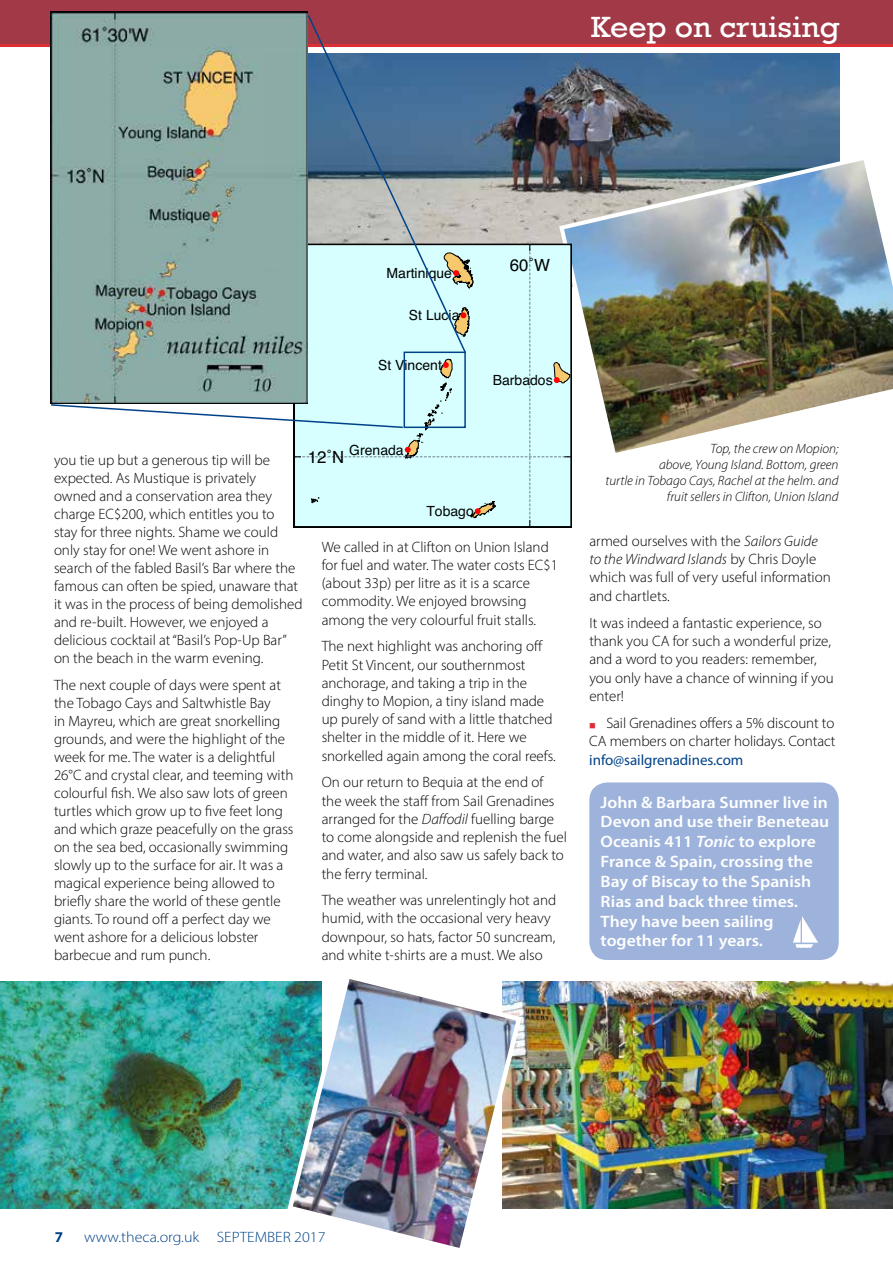
<style>
.page{position:relative;width:893px;height:1263px;background:#fff}
.page>*{position:absolute;margin:0;border:0;box-sizing:border-box;transform-origin:0 0}
.t1{font:30px "Rockwell";color:#fff;scale:1.07 1}
.t2{font:16.8px "Helvetica";color:#000}
.t3{font:600 16.5px/19.8px "Myriad Pro";color:#fff;scale:1.07 1}
.t4{font:300 15px/18px "Myriad Pro";color:#000}
.t5{font:300 15px "Myriad Pro";color:#004288;scale:1.07 1}
.t6{font:15px "Myriad Pro";letter-spacing:-.005em;color:#004288}
.t7{font:700 15px "Myriad Pro";color:#004288}
.t8{font:13.95px "Helvetica";color:#000}
.t9{font:italic 300 13.5px/16.2px "Myriad Pro";color:#000;text-align:right}
.s1{font-style:italic}
.s2{color:#dc2f34}
</style>
<div class="page">
<svg style="left:0;top:43px;width:893px;height:4px;background:#cd3138"></svg>
<div style="left:0;top:0;width:893px;height:43px;background:#a23947"></div>
<img style="left:524px;top:981px;width:369px;height:228px">
<img style="left:1px;top:981px;width:284px;height:228px">
<img style="left:285px;top:979px;width:239px;height:269px">
<img style="left:467px;top:54px;width:373px;height:190px">
<img style="left:557px;top:153px;width:336px;height:300px">
<img style="left:51px;top:12px;width:256px;height:232px">
<svg style="left:306px;top:14px;width:161px;height:230px;background:#777e94"></svg>
<svg style="left:50px;top:244px;width:521px;height:283px"></svg>
<div style="left:589px;top:782px;width:250px;height:178px;background:#9eb3db;border-radius:18px"></div>
<svg style="left:793px;top:916px;width:25px;height:32px"></svg>
<h1 class="t1" style="left:591px;top:9px;width:234px">Keep on cruising</h1>
<p class="t8" style="left:387px;top:262px;width:67px">Martinique</p>
<p class="t8" style="left:409px;top:305px;width:52px">St Lucia</p>
<p class="t8" style="left:378px;top:354px;width:65px">St Vincent</p>
<p class="t2" style="left:510px;top:252px;width:42px">60˚W</p>
<p class="t8" style="left:493px;top:369px;width:61px">Barbados</p>
<p class="t4" style="left:54px;top:451px;width:250px">you tie up but a generous tip will be expected. As Mustique is privately<br>owned and a conservation area they charge EC$200, which entitles you to<br>stay for three nights. Shame we could only stay for one! We went ashore in search of the fabled Basil’s Bar where the famous can often be spied, unaware that it was in the process of being demolished and re-built. However, we enjoyed a delicious cocktail at “Basil’s Pop-Up Bar” on the beach in the warm evening.</p>
<p class="t4" style="left:54px;top:676px;width:241px">The next couple of days were spent at the Tobago Cays and Saltwhistle Bay<br>in Mayreu, which are great snorkelling grounds, and were the highlight of the week for me. The water is a delightful 26°C and crystal clear, and teeming with colourful fish. We also saw lots of green turtles which grow up to five feet long and which graze peacefully on the grass on the sea bed, occasionally swimming slowly up to the surface for air. It was a magical experience being allowed to briefly share the world of these gentle giants. To round off a perfect day we went ashore for a delicious lobster barbecue and rum punch.</p>
<p class="t8" style="left:349px;top:439px;width:56px">Grenada</p>
<p class="t2" style="left:308px;top:445px;width:38px">12˚N</p>
<p class="t8" style="left:426px;top:501px;width:49px">Tobago</p>
<p class="t4" style="left:322px;top:537px;width:238px">We called in at Clifton on Union Island for fuel and water. The water costs EC$1 (about 33p) per litre as it is a scarce commodity. We enjoyed browsing among the very colourful fruit stalls.</p>
<p class="t4" style="left:322px;top:637px;width:236px">The next highlight was anchoring off Petit St Vincent, our southernmost anchorage, and taking a trip in the dinghy to Mopion, a tiny island made up purely of sand with a little thatched shelter in the middle of it. Here we snorkelled again among the coral reefs.</p>
<p class="t4" style="left:322px;top:773px;width:247px">On our return to Bequia at the end of the week the staff from Sail Grenadines arranged for the <span class="s1">Daffodil</span> fuelling barge to come alongside and replenish the fuel and water, and also saw us safely back to the ferry terminal.</p>
<p class="t4" style="left:322px;top:891px;width:236px">The weather was unrelentingly hot and humid, with the occasional very heavy downpour, so hats, factor 50 suncream, and white t-shirts are a must. We also</p>
<p class="t9" style="left:605px;top:440px;width:235px">Top, the crew on Mopion;<br>above, Young Island. Bottom, green<br>turtle in Tobago Cays, Rachel at the helm. and fruit sellers in Clifton, Union Island</p>
<p class="t4" style="left:589px;top:531px;width:243px">armed ourselves with the <span class="s1">Sailors Guide to the Windward Islands</span> by Chris Doyle which was full of very useful information and chartlets.</p>
<p class="t4" style="left:589px;top:613px;width:246px">It was indeed a fantastic experience, so thank you CA for such a wonderful prize, and a word to you readers: remember, you only have a chance of winning if you enter!</p>
<p class="t4" style="left:589px;top:714px;width:248px"><span class="s2">■</span> Sail Grenadines offers a 5% discount to<br>CA members on charter holidays. Contact</p>
<p class="t6" style="left:589px;top:750px;width:156px">info@sailgrenadines.com</p>
<p class="t3" style="left:601px;top:792px;width:215px">John &amp; Barbara Sumner live in<br>Devon and use their Beneteau<br>Oceanis 411 <span class="s1">Tonic</span> to explore<br>France &amp; Spain, crossing the<br>Bay of Biscay to the Spanish<br>Rias and back three times.<br>They have been sailing together for 11 years.</p>
<p class="t7" style="left:55px;top:1227px;width:10px">7</p>
<p class="t5" style="left:84px;top:1227px;width:227px">www.theca.org.uk SEPTEMBER 2017</p>
</div>
